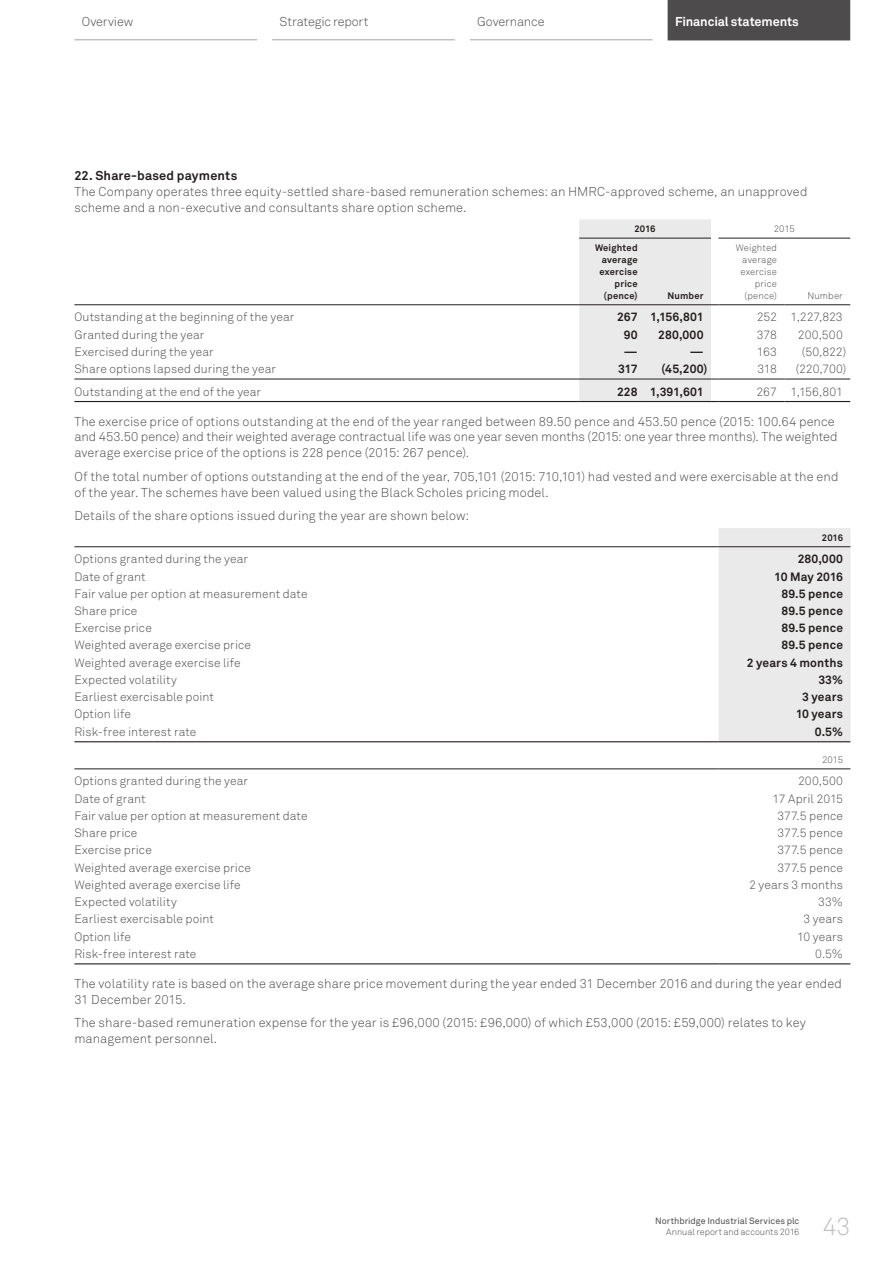
<style>
.page{position:relative;width:893px;height:1263px;background:#fff}
.page>*{position:absolute;margin:0;border:0;box-sizing:border-box;transform-origin:0 0}
.t1{font:300 24.75px "Akkurat Std";color:#c0bfc1}
.t2{font:300 12.75px/15.8px "Akkurat Std";letter-spacing:.005em;color:#4e4b4c}
.t3{font:300 12.75px "Akkurat Std";letter-spacing:-.015em;color:#4e4b4c}
.t4{font:700 12.75px "Akkurat Std";letter-spacing:.015em;color:#241f1f}
.t5{font:700 12.75px "Akkurat Std";letter-spacing:-.01em;color:#fff}
.t6{font:300 12px "Akkurat Std";letter-spacing:.01em;color:#4e4b4c}
.t7{font:700 12px "Akkurat Std";letter-spacing:.015em;color:#241f1f}
.t8{font:300 12px "Akkurat Std";letter-spacing:-.01em;color:#4e4b4c}
.t9{font:700 12px "Akkurat Std";letter-spacing:-.01em;color:#241f1f}
.t10{font:700 9.3px/12px "Akkurat Std";letter-spacing:.02em;color:#241f1f;text-align:right}
.t11{font:300 9.3px/12px "Akkurat Std";letter-spacing:.015em;color:#4e4b4c;text-align:right}
.t12{font:9px "Akkurat Std";color:#4e4b4c}
.t13{font:300 9px "Akkurat Std";letter-spacing:-.005em;color:#4e4b4c}
</style>
<div class="page">
<hr style="left:272px;top:39px;width:183px;height:1px;background:#c0bfc1">
<hr style="left:470px;top:39px;width:182px;height:1px;background:#c0bfc1">
<div style="left:668px;top:0;width:182px;height:40px;background:#4e4b4c"></div>
<hr style="left:74px;top:39px;width:183px;height:1px;background:#c0bfc1">
<hr style="left:718px;top:238px;width:66px;height:1px;background:#241f1f">
<hr style="left:784px;top:238px;width:66px;height:1px;background:#241f1f">
<hr style="left:74px;top:304px;width:505px;height:1px;background:#241f1f">
<hr style="left:718px;top:304px;width:66px;height:1px;background:#241f1f">
<hr style="left:784px;top:304px;width:66px;height:1px;background:#241f1f">
<hr style="left:74px;top:401px;width:505px;height:1px;background:#241f1f">
<hr style="left:718px;top:401px;width:66px;height:1px;background:#241f1f">
<hr style="left:784px;top:401px;width:66px;height:1px;background:#241f1f">
<hr style="left:74px;top:379px;width:505px;height:1px;background:#241f1f">
<svg style="left:579px;top:219px;width:139px;height:183px;background:#e7e6e6"></svg>
<hr style="left:718px;top:379px;width:66px;height:1px;background:#241f1f">
<hr style="left:784px;top:379px;width:66px;height:1px;background:#241f1f">
<div style="left:719px;top:528px;width:131px;height:213px;background:#ebeaea"></div>
<hr style="left:74px;top:546px;width:645px;height:1px;background:#241f1f">
<hr style="left:719px;top:546px;width:131px;height:1px;background:#241f1f">
<hr style="left:74px;top:741px;width:645px;height:1px;background:#241f1f">
<hr style="left:719px;top:741px;width:131px;height:1px;background:#241f1f">
<hr style="left:74px;top:769px;width:645px;height:1px;background:#241f1f">
<hr style="left:719px;top:769px;width:131px;height:1px;background:#241f1f">
<hr style="left:74px;top:963px;width:645px;height:1px;background:#241f1f">
<hr style="left:719px;top:963px;width:131px;height:1px;background:#241f1f">
<p class="t3" style="left:82px;top:14px;width:53px">Overview</p>
<p class="t3" style="left:280px;top:14px;width:90px">Strategic report</p>
<p class="t3" style="left:477px;top:14px;width:69px">Governance</p>
<p class="t5" style="left:675px;top:13px;width:125px">Financial statements</p>
<p class="t4" style="left:74px;top:168px;width:164px">22. Share-based payments</p>
<p class="t2" style="left:74px;top:183px;width:735px">The Company operates three equity-settled share-based remuneration schemes: an HMRC-approved scheme, an unapproved scheme and a non-executive and consultants share option scheme.</p>
<p class="t10" style="left:634px;top:223px;width:23px">2016</p>
<p class="t11" style="left:774px;top:223px;width:22px">2015</p>
<p class="t10" style="left:595px;top:241px;width:44px">Weighted average exercise price (pence)</p>
<p class="t11" style="left:736px;top:241px;width:43px">Weighted average exercise price (pence)</p>
<p class="t10" style="left:667px;top:289px;width:38px">Number</p>
<p class="t11" style="left:807px;top:289px;width:37px">Number</p>
<p class="t6" style="left:74px;top:310px;width:222px">Outstanding at the beginning of the year</p>
<p class="t7" style="left:617px;top:310px;width:88px">267 1,156,801</p>
<p class="t8" style="left:757px;top:310px;width:88px">252 1,227,823</p>
<p class="t6" style="left:74px;top:327px;width:132px">Granted during the year</p>
<p class="t7" style="left:624px;top:327px;width:15px">90</p>
<p class="t7" style="left:658px;top:327px;width:47px">280,000</p>
<p class="t6" style="left:757px;top:327px;width:22px">378</p>
<p class="t6" style="left:798px;top:327px;width:46px">200,500</p>
<p class="t6" style="left:74px;top:344px;width:141px">Exercised during the year</p>
<p class="t7" style="left:624px;top:344px;width:15px">—</p>
<p class="t7" style="left:690px;top:344px;width:15px">—</p>
<p class="t6" style="left:757px;top:344px;width:22px">163</p>
<p class="t6" style="left:802px;top:344px;width:46px">(50,822)</p>
<p class="t6" style="left:74px;top:362px;width:203px">Share options lapsed during the year</p>
<p class="t7" style="left:618px;top:361px;width:21px">317</p>
<p class="t7" style="left:661px;top:361px;width:47px">(45,200)</p>
<p class="t6" style="left:757px;top:362px;width:21px">318</p>
<p class="t6" style="left:796px;top:362px;width:52px">(220,700)</p>
<p class="t6" style="left:74px;top:384px;width:188px">Outstanding at the end of the year</p>
<p class="t7" style="left:617px;top:384px;width:88px">228 1,391,601</p>
<p class="t6" style="left:756px;top:384px;width:88px">267 1,156,801</p>
<p class="t2" style="left:74px;top:413px;width:765px">The exercise price of options outstanding at the end of the year ranged between 89.50 pence and 453.50 pence (2015: 100.64 pence and 453.50 pence) and their weighted average contractual life was one year seven months (2015: one year three months). The weighted average exercise price of the options is 228 pence (2015: 267 pence).</p>
<p class="t2" style="left:74px;top:468px;width:765px">Of the total number of options outstanding at the end of the year, 705,101 (2015: 710,101) had vested and were exercisable at the end of the year. The schemes have been valued using the Black Scholes pricing model.</p>
<p class="t2" style="left:74px;top:508px;width:396px">Details of the share options issued during the year are shown below:</p>
<p class="t10" style="left:822px;top:531px;width:23px">2016</p>
<p class="t6" style="left:74px;top:552px;width:175px">Options granted during the year</p>
<p class="t7" style="left:798px;top:552px;width:47px">280,000</p>
<p class="t6" style="left:74px;top:569px;width:73px">Date of grant</p>
<p class="t9" style="left:774px;top:569px;width:70px">10 May 2016</p>
<p class="t6" style="left:74px;top:586px;width:235px">Fair value per option at measurement date</p>
<p class="t7" style="left:781px;top:586px;width:63px">89.5 pence</p>
<p class="t6" style="left:74px;top:604px;width:64px">Share price</p>
<p class="t7" style="left:781px;top:603px;width:63px">89.5 pence</p>
<p class="t6" style="left:74px;top:621px;width:79px">Exercise price</p>
<p class="t7" style="left:781px;top:621px;width:63px">89.5 pence</p>
<p class="t6" style="left:74px;top:638px;width:178px">Weighted average exercise price</p>
<p class="t7" style="left:781px;top:638px;width:63px">89.5 pence</p>
<p class="t6" style="left:74px;top:655px;width:168px">Weighted average exercise life</p>
<p class="t7" style="left:747px;top:655px;width:98px">2 years 4 months</p>
<p class="t6" style="left:74px;top:673px;width:104px">Expected volatility</p>
<p class="t7" style="left:818px;top:672px;width:26px">33%</p>
<p class="t6" style="left:74px;top:690px;width:141px">Earliest exercisable point</p>
<p class="t7" style="left:802px;top:690px;width:42px">3 years</p>
<p class="t6" style="left:74px;top:707px;width:58px">Option life</p>
<p class="t7" style="left:796px;top:707px;width:49px">10 years</p>
<p class="t6" style="left:74px;top:724px;width:123px">Risk-free interest rate</p>
<p class="t7" style="left:815px;top:724px;width:30px">0.5%</p>
<p class="t11" style="left:822px;top:754px;width:22px">2015</p>
<p class="t6" style="left:74px;top:774px;width:175px">Options granted during the year</p>
<p class="t6" style="left:798px;top:774px;width:46px">200,500</p>
<p class="t6" style="left:74px;top:791px;width:73px">Date of grant</p>
<p class="t6" style="left:773px;top:791px;width:72px">17 April 2015</p>
<p class="t6" style="left:74px;top:808px;width:235px">Fair value per option at measurement date</p>
<p class="t6" style="left:777px;top:808px;width:67px">377.5 pence</p>
<p class="t6" style="left:74px;top:826px;width:64px">Share price</p>
<p class="t6" style="left:777px;top:826px;width:67px">377.5 pence</p>
<p class="t6" style="left:74px;top:843px;width:79px">Exercise price</p>
<p class="t6" style="left:777px;top:843px;width:67px">377.5 pence</p>
<p class="t6" style="left:74px;top:860px;width:178px">Weighted average exercise price</p>
<p class="t6" style="left:777px;top:860px;width:67px">377.5 pence</p>
<p class="t6" style="left:74px;top:877px;width:168px">Weighted average exercise life</p>
<p class="t6" style="left:749px;top:877px;width:95px">2 years 3 months</p>
<p class="t6" style="left:74px;top:895px;width:104px">Expected volatility</p>
<p class="t6" style="left:818px;top:895px;width:26px">33%</p>
<p class="t6" style="left:74px;top:912px;width:141px">Earliest exercisable point</p>
<p class="t6" style="left:803px;top:912px;width:41px">3 years</p>
<p class="t6" style="left:74px;top:929px;width:58px">Option life</p>
<p class="t6" style="left:797px;top:929px;width:47px">10 years</p>
<p class="t6" style="left:74px;top:946px;width:123px">Risk-free interest rate</p>
<p class="t6" style="left:815px;top:946px;width:29px">0.5%</p>
<p class="t2" style="left:74px;top:976px;width:769px">The volatility rate is based on the average share price movement during the year ended 31 December 2016 and during the year ended<br>31 December 2015.</p>
<p class="t2" style="left:74px;top:1015px;width:733px">The share-based remuneration expense for the year is £96,000 (2015: £96,000) of which £53,000 (2015: £59,000) relates to key management personnel.</p>
<p class="t12" style="left:655px;top:1216px;width:146px">Northbridge Industrial Services plc</p>
<p class="t13" style="left:666px;top:1227px;width:135px">Annual report and accounts 2016</p>
<h1 class="t1" style="left:823px;top:1212px;width:29px">43</h1>
</div>
